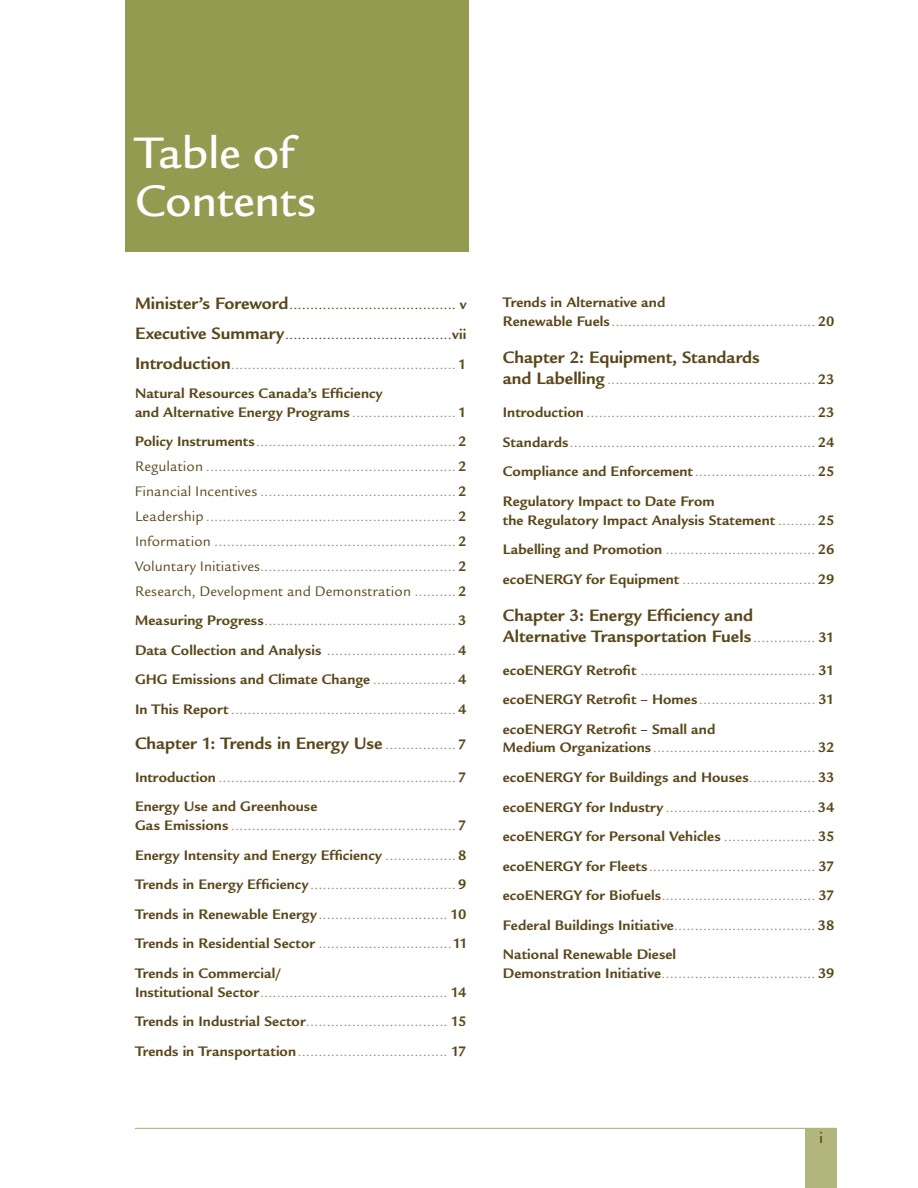
<style>
.page{position:relative;width:918px;height:1188px;background:#fff}
.page>*{position:absolute;margin:0;border:0;box-sizing:border-box;transform-origin:0 0}
.Head_chapter{font:500 48px/48px "Legacy Sans Std";letter-spacing:-.01em;color:#fff}
.ToC_Chapter{font:700 18px/21px "Legacy Sans Std";color:#5a471a}
.Folio{font:500 16.5px "Legacy Sans Std";color:#5a471a}
.ToC_Main_sections{font:15px/18.8px "Legacy Sans Std";color:#9d8d6f}
.ToC_Main_sections-2{font:700 15px/18.8px "Legacy Sans Std";letter-spacing:.005em;color:#5a471a}
.ToC_subsection{font:15px "Legacy Sans Std";letter-spacing:.005em;color:#9d8d6f}
.ToC_Main_sections-3{font:15px "Legacy Sans Std";color:#5a471a}
.ToC_Chapter-2{font:15px "Legacy Sans Std";color:#9d8d6f}
.ToC_subsection-2{font:15px "Legacy Sans Std";letter-spacing:.01em;color:#5a471a}
.s1{font-weight:700;font-size:18px}
.s2{font-weight:700}
.s3{font-weight:700;font-size:18px;color:#5a471a}
.s4{font-weight:700;color:#5a471a}
.s5{font-weight:400;color:#9d8d6f}
.s6{color:#5a471a}
.s7{color:#9d8d6f}
.s8{font-weight:400;font-size:15px;color:#9d8d6f}
.s9{font-size:15px}
</style>
<div class="page">
<div style="left:806px;top:1128px;width:31px;height:60px;background:#b1b67c"></div>
<hr style="left:135px;top:1128px;width:702px;height:1px;background:#b1b67c">
<div style="left:126px;top:0;width:343px;height:252px;background:#939b50"></div>
<p class="Head_chapter" style="left:135px;top:130px;width:183px">Table of<br>Contents</p>
<p class="ToC_Main_sections-3" style="left:135px;top:296px;width:333px"><span class="s1">Minister’s Foreword</span>......................................... <span class="s2">v</span></p>
<p class="ToC_Main_sections-3" style="left:135px;top:326px;width:333px"><span class="s1">Executive Summary</span>.........................................<span class="s2">vii</span></p>
<p class="ToC_Main_sections" style="left:135px;top:355px;width:333px"><span class="s3">Introduction</span>.......................................................<span class="s4">1</span></p>
<p class="ToC_Main_sections-2" style="left:135px;top:384px;width:333px">Natural Resources Canada’s Efficiency<br>and Alternative Energy Programs<span class="s5">..........................</span>1</p>
<p class="ToC_Main_sections" style="left:135px;top:432px;width:333px"><span class="s4">Policy Instruments</span>.................................................<span class="s4">2</span></p>
<p class="ToC_subsection" style="left:135px;top:458px;width:333px"><span class="s6">Regulation</span>.............................................................<span class="s4">2</span></p>
<p class="ToC_subsection" style="left:135px;top:483px;width:333px"><span class="s6">Financial Incentives</span>................................................<span class="s4">2</span></p>
<p class="ToC_subsection" style="left:135px;top:508px;width:333px"><span class="s6">Leadership</span>.............................................................<span class="s4">2</span></p>
<p class="ToC_subsection" style="left:135px;top:533px;width:333px"><span class="s6">Information</span>...........................................................<span class="s4">2</span></p>
<p class="ToC_subsection" style="left:135px;top:558px;width:333px"><span class="s6">Voluntary Initiatives</span>...............................................<span class="s4">2</span></p>
<p class="ToC_subsection-2" style="left:135px;top:583px;width:333px">Research, Development and Demonstration<span class="s7">...........</span><span class="s2">2</span></p>
<p class="ToC_Main_sections" style="left:135px;top:611px;width:333px"><span class="s4">Measuring Progress</span>...............................................<span class="s4">3</span></p>
<p class="ToC_Main_sections" style="left:135px;top:641px;width:333px"><span class="s4">Data Collection and Analysis</span> ................................<span class="s4">4</span></p>
<p class="ToC_Main_sections-2" style="left:135px;top:670px;width:333px">GHG Emissions and Climate Change<span class="s5">.....................</span>4</p>
<p class="ToC_Main_sections" style="left:135px;top:700px;width:333px"><span class="s4">In This Report</span>.......................................................<span class="s4">4</span></p>
<p class="ToC_Chapter" style="left:135px;top:733px;width:333px">Chapter 1: Trends in Energy Use<span class="s8">..................</span><span class="s9">7</span></p>
<p class="ToC_Main_sections" style="left:135px;top:768px;width:333px"><span class="s4">Introduction</span>..........................................................<span class="s4">7</span></p>
<p class="ToC_Main_sections" style="left:135px;top:797px;width:333px"><span class="s4">Energy Use and Greenhouse<br>Gas Emissions</span>.......................................................<span class="s4">7</span></p>
<p class="ToC_Main_sections-2" style="left:135px;top:846px;width:333px">Energy Intensity and Energy Efficiency<span class="s5">..................</span>8</p>
<p class="ToC_Main_sections" style="left:135px;top:875px;width:333px"><span class="s4">Trends in Energy Efficiency</span>....................................<span class="s4">9</span></p>
<p class="ToC_Main_sections" style="left:135px;top:905px;width:333px"><span class="s4">Trends in Renewable Energy</span>................................ <span class="s4">10</span></p>
<p class="ToC_Main_sections" style="left:135px;top:934px;width:335px"><span class="s4">Trends in Residential Sector</span>.................................<span class="s4">11</span></p>
<p class="ToC_Main_sections" style="left:135px;top:964px;width:333px"><span class="s4">Trends in Commercial/<br>Institutional Sector</span>.............................................. <span class="s4">14</span></p>
<p class="ToC_Main_sections" style="left:135px;top:1012px;width:333px"><span class="s4">Trends in Industrial Sector</span>................................... <span class="s4">15</span></p>
<p class="ToC_Main_sections" style="left:135px;top:1042px;width:333px"><span class="s4">Trends in Transportation</span>..................................... <span class="s4">17</span></p>
<p class="ToC_Main_sections" style="left:503px;top:293px;width:333px"><span class="s4">Trends in Alternative and<br>Renewable Fuels</span>.................................................. <span class="s4">20</span></p>
<p class="ToC_Chapter" style="left:503px;top:347px;width:259px">Chapter 2: Equipment, Standards</p>
<p class="ToC_Chapter-2" style="left:503px;top:371px;width:333px"><span class="s3">and Labelling</span>................................................... <span class="s4">23</span></p>
<p class="ToC_Main_sections" style="left:503px;top:403px;width:333px"><span class="s4">Introduction</span>........................................................ <span class="s4">23</span></p>
<p class="ToC_Main_sections" style="left:503px;top:433px;width:333px"><span class="s4">Standards</span>............................................................ <span class="s4">24</span></p>
<p class="ToC_Main_sections" style="left:503px;top:462px;width:333px"><span class="s4">Compliance and Enforcement</span>.............................. <span class="s4">25</span></p>
<p class="ToC_Main_sections-2" style="left:503px;top:492px;width:333px">Regulatory Impact to Date From<br>the Regulatory Impact Analysis Statement<span class="s5">..........</span> 25</p>
<p class="ToC_Main_sections" style="left:503px;top:540px;width:333px"><span class="s4">Labelling and Promotion</span>..................................... <span class="s4">26</span></p>
<p class="ToC_Main_sections" style="left:503px;top:570px;width:333px"><span class="s4">ecoENERGY for Equipment</span>................................. <span class="s4">29</span></p>
<p class="ToC_Chapter" style="left:503px;top:605px;width:333px">Chapter 3: Energy Efficiency and<br>Alternative Transportation Fuels<span class="s8">................</span> <span class="s9">31</span></p>
<p class="ToC_Main_sections" style="left:503px;top:661px;width:333px"><span class="s4">ecoENERGY Retrofit</span> ........................................... <span class="s4">31</span></p>
<p class="ToC_Main_sections" style="left:503px;top:690px;width:333px"><span class="s4">ecoENERGY Retrofit – Homes</span>............................. <span class="s4">31</span></p>
<p class="ToC_Main_sections-2" style="left:503px;top:720px;width:333px">ecoENERGY Retrofit – Small and<br>Medium Organizations<span class="s5">........................................</span> 32</p>
<p class="ToC_Main_sections-2" style="left:503px;top:768px;width:333px">ecoENERGY for Buildings and Houses<span class="s5">.................</span> 33</p>
<p class="ToC_Main_sections" style="left:503px;top:798px;width:333px"><span class="s4">ecoENERGY for Industry</span>..................................... <span class="s4">34</span></p>
<p class="ToC_Main_sections-2" style="left:503px;top:827px;width:333px">ecoENERGY for Personal Vehicles<span class="s5">.......................</span> 35</p>
<p class="ToC_Main_sections" style="left:503px;top:857px;width:333px"><span class="s4">ecoENERGY for Fleets</span>......................................... <span class="s4">37</span></p>
<p class="ToC_Main_sections" style="left:503px;top:886px;width:333px"><span class="s4">ecoENERGY for Biofuels</span>...................................... <span class="s4">37</span></p>
<p class="ToC_Main_sections" style="left:503px;top:916px;width:333px"><span class="s4">Federal Buildings Initiative</span>.................................. <span class="s4">38</span></p>
<p class="ToC_Main_sections-2" style="left:503px;top:945px;width:333px">National Renewable Diesel<br>Demonstration Initiative<span class="s5">......................................</span> 39</p>
<p class="Folio" style="left:819px;top:1128px;width:5px">i</p>
</div>
